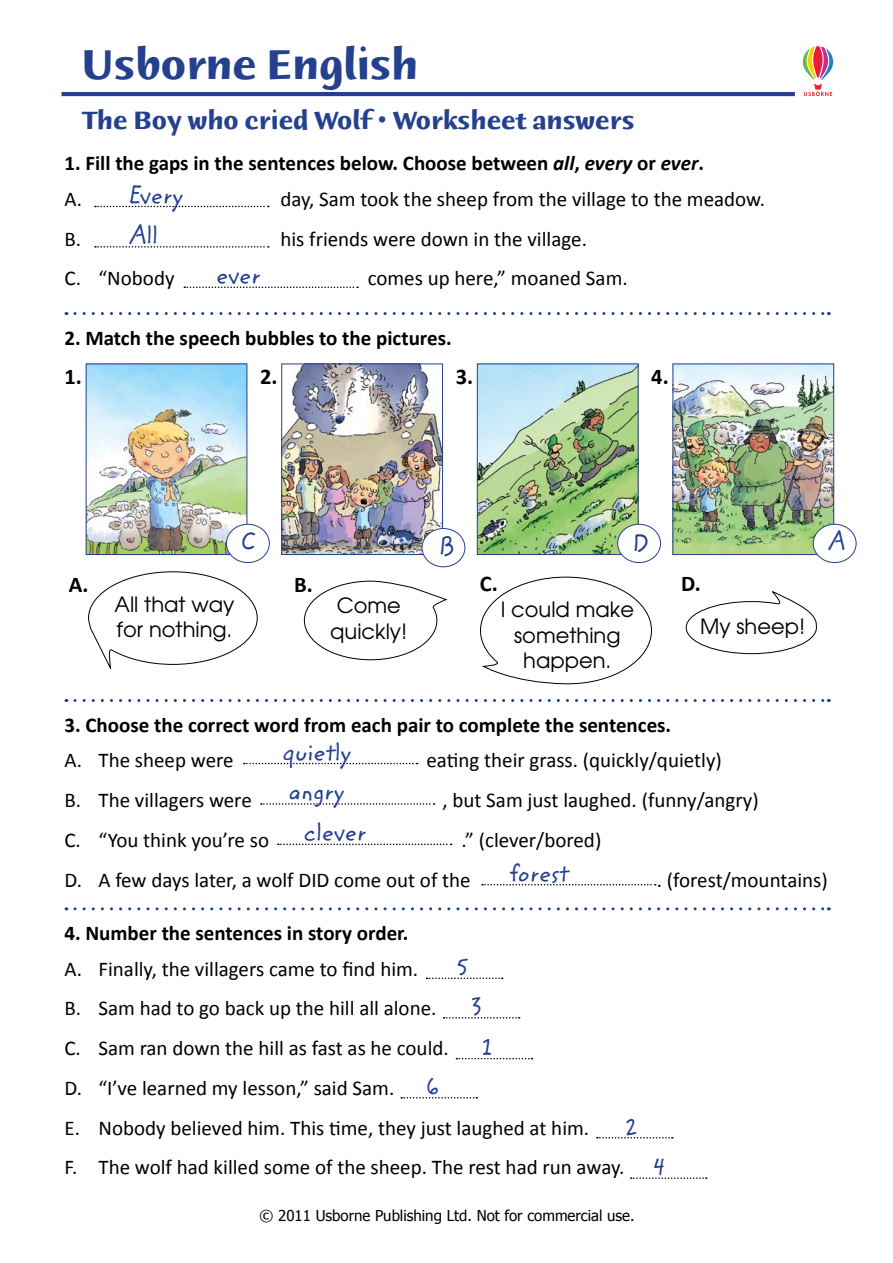
<style>
.page{position:relative;width:893px;height:1263px;background:#fff}
.page>*{position:absolute;margin:0;border:0;box-sizing:border-box;transform-origin:0 0}
.t1{font:700 45px "Humana Sans ITC";color:#24408f}
.t2{font:700 27px "Humana Sans ITC";color:#24408f}
.t3{font:24px/41px "Zemke Hand ITC";color:#24408f}
.t4{font:700 22.5px "Calibri";color:#000}
.t5{font:21px/39.8px "Calibri";color:#000}
.t6{font:700 21px/35.5px "Calibri";color:#000}
.t7{font:21px/25.5px "Avant Garde MW";color:#000;text-align:center}
.t8{font:15px "Tahoma";color:#000}
.s1{font-style:italic}
.s2{font-weight:400}
</style>
<div class="page">
<svg style="left:802px;top:46px;width:32px;height:50px"></svg>
<hr style="left:61px;top:92px;width:734px;height:4px;background:#24408f">
<img style="left:88px;top:366px;width:157px;height:187px">
<img style="left:283px;top:366px;width:158px;height:187px">
<div style="left:281px;top:364px;width:162px;height:191px;border:1px solid #24408f"></div>
<img style="left:479px;top:366px;width:157px;height:187px">
<div style="left:477px;top:364px;width:161px;height:191px;border:1px solid #24408f"></div>
<img style="left:674px;top:366px;width:158px;height:187px">
<div style="left:672px;top:364px;width:162px;height:191px;border:1px solid #24408f"></div>
<div style="left:226px;top:524px;width:43px;height:38px;background:#fff;border-radius:50%"></div>
<div style="left:226px;top:524px;width:44px;height:39px;border:1px solid #24408f;border-radius:50%"></div>
<div style="left:422px;top:528px;width:43px;height:39px;background:#fff;border-radius:50%"></div>
<div style="left:422px;top:528px;width:43px;height:39px;border:1px solid #24408f;border-radius:50%"></div>
<div style="left:618px;top:524px;width:42px;height:38px;background:#fff;border-radius:50%"></div>
<div style="left:617px;top:524px;width:44px;height:39px;border:1px solid #24408f;border-radius:50%"></div>
<div style="left:813px;top:524px;width:43px;height:38px;background:#fff;border-radius:50%"></div>
<div style="left:813px;top:524px;width:43px;height:39px;border:1px solid #24408f;border-radius:50%"></div>
<svg style="left:75px;top:312px;width:754px;height:3px"></svg>
<svg style="left:95px;top:206px;width:174px;height:1px"></svg>
<svg style="left:88px;top:571px;width:170px;height:98px"></svg>
<svg style="left:304px;top:580px;width:143px;height:80px"></svg>
<svg style="left:95px;top:246px;width:174px;height:2px"></svg>
<svg style="left:184px;top:286px;width:174px;height:2px"></svg>
<svg style="left:75px;top:699px;width:754px;height:3px"></svg>
<svg style="left:244px;top:763px;width:174px;height:1px"></svg>
<svg style="left:278px;top:843px;width:174px;height:2px"></svg>
<svg style="left:482px;top:884px;width:174px;height:1px"></svg>
<svg style="left:261px;top:803px;width:174px;height:2px"></svg>
<svg style="left:75px;top:907px;width:754px;height:3px"></svg>
<svg style="left:427px;top:977px;width:76px;height:2px"></svg>
<svg style="left:444px;top:1017px;width:76px;height:1px"></svg>
<svg style="left:456px;top:1058px;width:76px;height:1px"></svg>
<svg style="left:401px;top:1097px;width:76px;height:1px"></svg>
<svg style="left:597px;top:1137px;width:76px;height:1px"></svg>
<svg style="left:631px;top:1177px;width:76px;height:2px"></svg>
<svg style="left:480px;top:576px;width:172px;height:108px"></svg>
<svg style="left:685px;top:592px;width:132px;height:62px"></svg>
<h1 class="t1" style="left:81px;top:41px;width:338px">Usborne English</h1>
<p class="t2" style="left:81px;top:107px;width:555px">The Boy who cried Wolf • Worksheet answers</p>
<p class="t6" style="left:64px;top:145px;width:641px">1. Fill the gaps in the sentences below. Choose between <span class="s1">all</span>, <span class="s1">every</span> or <span class="s1">ever</span>.<br><span class="s2">A.</span></p>
<p class="t3" style="left:128px;top:175px;width:57px">Every<br>All</p>
<p class="t5" style="left:280px;top:178px;width:486px">day, Sam took the sheep from the village to the meadow.</p>
<p class="t5" style="left:64px;top:218px;width:18px">B.</p>
<p class="t5" style="left:280px;top:218px;width:308px">his friends were down in the village.</p>
<p class="t5" style="left:64px;top:258px;width:112px">C. “Nobody</p>
<p class="t5" style="left:368px;top:258px;width:262px">comes up here,” moaned Sam.</p>
<p class="t3" style="left:216px;top:256px;width:46px">ever</p>
<p class="t6" style="left:64px;top:319px;width:389px">2. Match the speech bubbles to the pictures.</p>
<p class="t4" style="left:64px;top:363px;width:19px">1.</p>
<p class="t4" style="left:260px;top:363px;width:19px">2.</p>
<p class="t4" style="left:456px;top:362px;width:19px">3.</p>
<p class="t4" style="left:651px;top:362px;width:19px">4.</p>
<p class="t3" style="left:240px;top:522px;width:17px">C</p>
<p class="t3" style="left:438px;top:526px;width:18px">B</p>
<p class="t3" style="left:632px;top:523px;width:19px">D</p>
<p class="t3" style="left:827px;top:522px;width:21px">A</p>
<p class="t4" style="left:69px;top:570px;width:21px">A.</p>
<p class="t4" style="left:294px;top:570px;width:20px">B.</p>
<p class="t4" style="left:480px;top:570px;width:19px">C.</p>
<p class="t4" style="left:681px;top:570px;width:21px">D.</p>
<p class="t7" style="left:114px;top:591px;width:122px;text-align:left">All that way for nothing.</p>
<p class="t7" style="left:330px;top:593px;width:79px">Come quickly!</p>
<p class="t7" style="left:501px;top:597px;width:135px">I could make something happen.</p>
<p class="t7" style="left:700px;top:613px;width:107px">My sheep!</p>
<p class="t6" style="left:64px;top:706px;width:608px">3. Choose the correct word from each pair to complete the sentences.</p>
<p class="t5" style="left:64px;top:739px;width:171px">A. The sheep were</p>
<p class="t5" style="left:426px;top:739px;width:297px">eating their grass. (quickly/quietly)</p>
<p class="t5" style="left:64px;top:779px;width:189px">B. The villagers were</p>
<p class="t5" style="left:442px;top:779px;width:318px">, but Sam just laughed. (funny/angry)</p>
<p class="t5" style="left:64px;top:819px;width:206px">C. “You think you’re so</p>
<p class="t3" style="left:282px;top:733px;width:71px">quietly</p>
<p class="t3" style="left:289px;top:772px;width:58px">angry</p>
<p class="t3" style="left:304px;top:813px;width:64px">clever</p>
<p class="t5" style="left:64px;top:819px;width:538px;text-indent:397px">.” (clever/bored)<br>D. A few days later, a wolf DID come out of the</p>
<p class="t3" style="left:510px;top:853px;width:60px">forest</p>
<p class="t5" style="left:657px;top:859px;width:173px">. (forest/mountains)</p>
<p class="t6" style="left:64px;top:914px;width:345px">4. Number the sentences in story order.</p>
<p class="t5" style="left:64px;top:948px;width:561px">A. Finally, the villagers came to find him.<br>B. Sam had to go back up the hill all alone.<br>C. Sam ran down the hill as fast as he could.<br>D. “I’ve learned my lesson,” said Sam.<br>E. Nobody believed him. This time, they just laughed at him.<br>F. The wolf had killed some of the sheep. The rest had run away.</p>
<p class="t3" style="left:458px;top:947px;width:12px">5</p>
<p class="t3" style="left:471px;top:987px;width:12px">3</p>
<p class="t3" style="left:482px;top:1027px;width:12px">1</p>
<p class="t3" style="left:426px;top:1066px;width:14px">6</p>
<p class="t3" style="left:626px;top:1107px;width:13px">2</p>
<p class="t8" style="left:260px;top:1205px;width:377px">© 2011 Usborne Publishing Ltd. Not for commercial use.</p>
<p class="t3" style="left:653px;top:1147px;width:13px">4</p>
</div>
